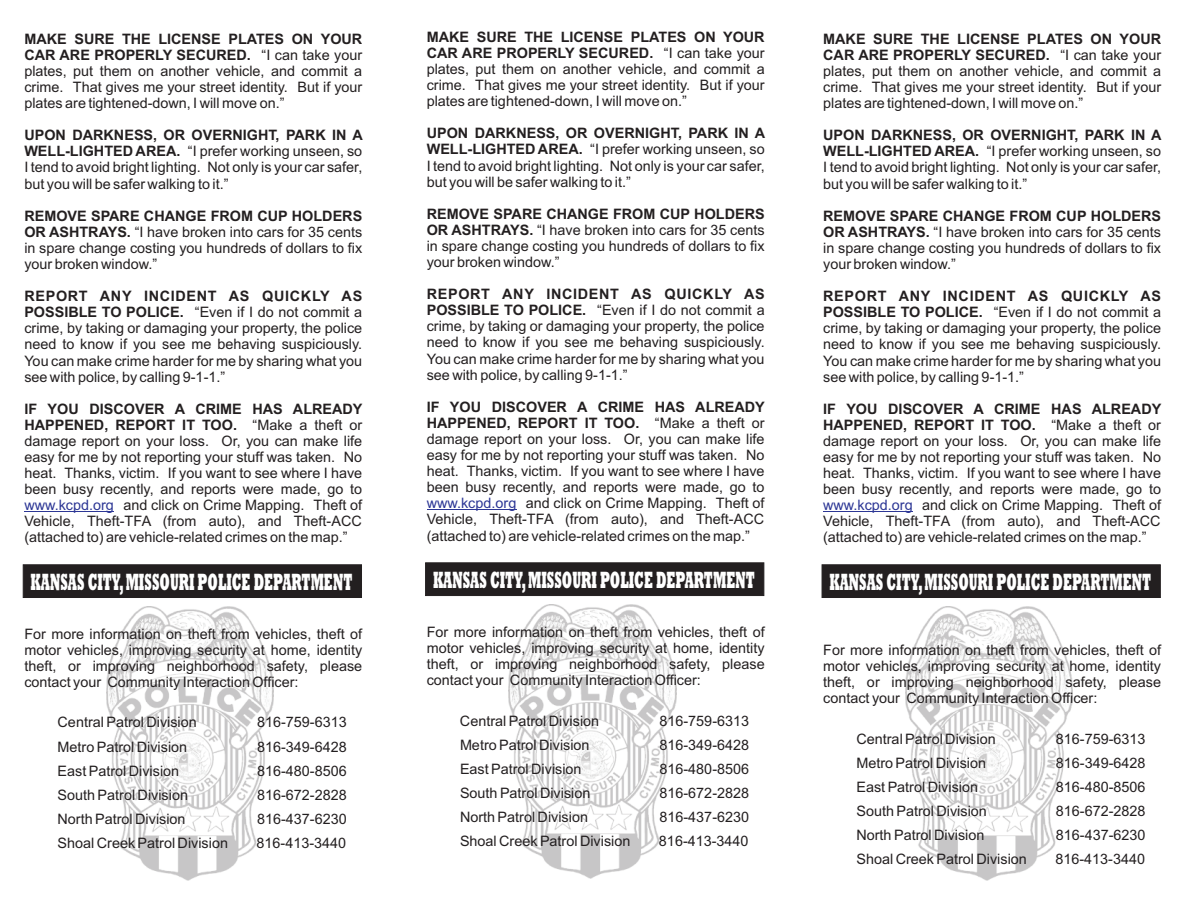
<style>
.page{position:relative;width:1188px;height:918px;background:#fff}
.page>*{position:absolute;margin:0;border:0;box-sizing:border-box;transform-origin:0 0}
.t1{font:800 23.85px "Rockwell";color:#fff;scale:.51 1}
.t2{font:14.4px/16px "Arial";color:#231f20;text-align:justify}
.t3{font:700 14.4px "Arial";color:#231f20}
.t4{font:14.4px "Arial";color:#2c3695}
.s1{font-weight:700}
.s2{font-weight:400}
</style>
<div class="page">
<svg style="left:106px;top:606px;width:168px;height:275px"></svg>
<hr style="left:24px;top:512px;width:90px;height:1px;background:#2c3695">
<div style="left:22px;top:564px;width:340px;height:34px;background:#231f20"></div>
<svg style="left:479px;top:596px;width:212px;height:283px"></svg>
<hr style="left:427px;top:510px;width:89px;height:1px;background:#2c3695">
<div style="left:425px;top:562px;width:340px;height:34px;background:#231f20"></div>
<svg style="left:905px;top:606px;width:168px;height:275px"></svg>
<hr style="left:823px;top:512px;width:90px;height:1px;background:#2c3695">
<div style="left:821px;top:564px;width:340px;height:34px;background:#231f20"></div>
<p class="t2" style="left:24px;top:32px;width:339px"><span class="s1">MAKE SURE THE LICENSE PLATES ON YOUR CAR ARE PROPERLY SECURED.</span> “I can take your plates, put them on another vehicle, and commit a crime. That gives me your street identity. But if your plates are tightened-down, I will move on.”</p>
<p class="t2" style="left:24px;top:129px;width:340px"><span class="s1">UPON DARKNESS, OR OVERNIGHT, PARK IN A WELL-LIGHTED AREA.</span> “I prefer working unseen, so I tend to avoid bright lighting. Not only is your car safer, but you will be safer walking to it.”</p>
<p class="t2" style="left:24px;top:209px;width:339px"><span class="s1">REMOVE SPARE CHANGE FROM CUP HOLDERS OR ASHTRAYS.</span> “I have broken into cars for 35 cents in spare change costing you hundreds of dollars to fix your broken window.”</p>
<p class="t2" style="left:24px;top:289px;width:339px"><span class="s1">REPORT ANY INCIDENT AS QUICKLY AS POSSIBLE TO POLICE.</span> “Even if I do not commit a crime, by taking or damaging your property, the police need to know if you see me behaving suspiciously.<br>You can make crime harder for me by sharing what you see with police, by calling 9-1-1.”</p>
<p class="t3" style="left:24px;top:403px;width:340px">IF YOU DISCOVER A CRIME HAS ALREADY</p>
<p class="t3" style="left:24px;top:419px;width:339px">HAPPENED, REPORT IT TOO. <span class="s2">“Make a theft or</span></p>
<p class="t2" style="left:24px;top:434px;width:339px">damage report on your loss. Or, you can make life</p>
<p class="t2" style="left:24px;top:450px;width:339px">easy for me by not reporting your stuff was taken. No</p>
<p class="t2" style="left:24px;top:466px;width:339px">heat. Thanks, victim. If you want to see where I have</p>
<p class="t2" style="left:24px;top:482px;width:339px">been busy recently, and reports were made, go to</p>
<p class="t2" style="left:123px;top:499px;width:240px">and click on Crime Mapping. Theft of</p>
<p class="t2" style="left:24px;top:515px;width:339px">Vehicle, Theft-TFA (from auto), and Theft-ACC</p>
<p class="t2" style="left:24px;top:531px;width:325px">(attached to) are vehicle-related crimes on the map.”</p>
<p class="t4" style="left:24px;top:500px;width:91px">www.kcpd.org</p>
<h1 class="t1" style="left:31px;top:573px;width:632px">KANSAS CITY, MISSOURI POLICE DEPARTMENT</h1>
<p class="t2" style="left:24px;top:627px;width:339px">For more information on theft from vehicles, theft of motor vehicles, improving security at home, identity theft, or improving neighborhood safety, please contact your Community Interaction Officer:</p>
<p class="t2" style="left:58px;top:716px;width:141px">Central Patrol Division</p>
<p class="t2" style="left:257px;top:716px;width:91px">816-759-6313</p>
<p class="t2" style="left:58px;top:740px;width:131px">Metro Patrol Division</p>
<p class="t2" style="left:257px;top:740px;width:91px">816-349-6428</p>
<p class="t2" style="left:58px;top:764px;width:123px">East Patrol Division</p>
<p class="t2" style="left:257px;top:764px;width:91px">816-480-8506</p>
<p class="t2" style="left:58px;top:788px;width:132px">South Patrol Division</p>
<p class="t2" style="left:257px;top:788px;width:91px">816-672-2828</p>
<p class="t2" style="left:58px;top:812px;width:130px">North Patrol Division</p>
<p class="t2" style="left:257px;top:812px;width:91px">816-437-6230</p>
<p class="t2" style="left:58px;top:836px;width:172px">Shoal Creek Patrol Division</p>
<p class="t2" style="left:257px;top:836px;width:91px">816-413-3440</p>
<p class="t2" style="left:427px;top:30px;width:339px"><span class="s1">MAKE SURE THE LICENSE PLATES ON YOUR CAR ARE PROPERLY SECURED.</span> “I can take your plates, put them on another vehicle, and commit a crime. That gives me your street identity. But if your plates are tightened-down, I will move on.”</p>
<p class="t2" style="left:427px;top:127px;width:340px"><span class="s1">UPON DARKNESS, OR OVERNIGHT, PARK IN A WELL-LIGHTED AREA.</span> “I prefer working unseen, so I tend to avoid bright lighting. Not only is your car safer, but you will be safer walking to it.”</p>
<p class="t2" style="left:427px;top:207px;width:339px"><span class="s1">REMOVE SPARE CHANGE FROM CUP HOLDERS OR ASHTRAYS.</span> “I have broken into cars for 35 cents in spare change costing you hundreds of dollars to fix your broken window.”</p>
<p class="t2" style="left:427px;top:287px;width:339px"><span class="s1">REPORT ANY INCIDENT AS QUICKLY AS POSSIBLE TO POLICE.</span> “Even if I do not commit a crime, by taking or damaging your property, the police need to know if you see me behaving suspiciously.<br>You can make crime harder for me by sharing what you see with police, by calling 9-1-1.”</p>
<p class="t3" style="left:427px;top:401px;width:340px">IF YOU DISCOVER A CRIME HAS ALREADY</p>
<p class="t3" style="left:427px;top:417px;width:339px">HAPPENED, REPORT IT TOO. <span class="s2">“Make a theft or</span></p>
<p class="t2" style="left:427px;top:432px;width:339px">damage report on your loss. Or, you can make life</p>
<p class="t2" style="left:427px;top:448px;width:339px">easy for me by not reporting your stuff was taken. No</p>
<p class="t2" style="left:427px;top:464px;width:339px">heat. Thanks, victim. If you want to see where I have</p>
<p class="t2" style="left:427px;top:481px;width:339px">been busy recently, and reports were made, go to</p>
<p class="t2" style="left:526px;top:497px;width:240px">and click on Crime Mapping. Theft of</p>
<p class="t2" style="left:427px;top:513px;width:339px">Vehicle, Theft-TFA (from auto), and Theft-ACC</p>
<p class="t2" style="left:427px;top:529px;width:325px">(attached to) are vehicle-related crimes on the map.”</p>
<p class="t4" style="left:427px;top:498px;width:91px">www.kcpd.org</p>
<h1 class="t1" style="left:433px;top:571px;width:632px">KANSAS CITY, MISSOURI POLICE DEPARTMENT</h1>
<p class="t2" style="left:427px;top:625px;width:339px">For more information on theft from vehicles, theft of motor vehicles, improving security at home, identity theft, or improving neighborhood safety, please contact your Community Interaction Officer:</p>
<p class="t2" style="left:460px;top:714px;width:141px">Central Patrol Division</p>
<p class="t2" style="left:660px;top:714px;width:91px">816-759-6313</p>
<p class="t2" style="left:460px;top:738px;width:131px">Metro Patrol Division</p>
<p class="t2" style="left:660px;top:738px;width:91px">816-349-6428</p>
<p class="t2" style="left:460px;top:762px;width:123px">East Patrol Division</p>
<p class="t2" style="left:660px;top:762px;width:91px">816-480-8506</p>
<p class="t2" style="left:460px;top:786px;width:132px">South Patrol Division</p>
<p class="t2" style="left:660px;top:786px;width:91px">816-672-2828</p>
<p class="t2" style="left:460px;top:810px;width:130px">North Patrol Division</p>
<p class="t2" style="left:660px;top:810px;width:91px">816-437-6230</p>
<p class="t2" style="left:460px;top:834px;width:172px">Shoal Creek Patrol Division</p>
<p class="t2" style="left:659px;top:834px;width:91px">816-413-3440</p>
<p class="t2" style="left:823px;top:32px;width:339px"><span class="s1">MAKE SURE THE LICENSE PLATES ON YOUR CAR ARE PROPERLY SECURED.</span> “I can take your plates, put them on another vehicle, and commit a crime. That gives me your street identity. But if your plates are tightened-down, I will move on.”</p>
<p class="t2" style="left:823px;top:129px;width:340px"><span class="s1">UPON DARKNESS, OR OVERNIGHT, PARK IN A WELL-LIGHTED AREA.</span> “I prefer working unseen, so I tend to avoid bright lighting. Not only is your car safer, but you will be safer walking to it.”</p>
<p class="t2" style="left:823px;top:209px;width:339px"><span class="s1">REMOVE SPARE CHANGE FROM CUP HOLDERS OR ASHTRAYS.</span> “I have broken into cars for 35 cents in spare change costing you hundreds of dollars to fix your broken window.”</p>
<p class="t2" style="left:823px;top:289px;width:339px"><span class="s1">REPORT ANY INCIDENT AS QUICKLY AS POSSIBLE TO POLICE.</span> “Even if I do not commit a crime, by taking or damaging your property, the police need to know if you see me behaving suspiciously.<br>You can make crime harder for me by sharing what you see with police, by calling 9-1-1.”</p>
<p class="t3" style="left:823px;top:403px;width:340px">IF YOU DISCOVER A CRIME HAS ALREADY</p>
<p class="t3" style="left:823px;top:419px;width:339px">HAPPENED, REPORT IT TOO. <span class="s2">“Make a theft or</span></p>
<p class="t2" style="left:823px;top:434px;width:339px">damage report on your loss. Or, you can make life</p>
<p class="t2" style="left:823px;top:450px;width:339px">easy for me by not reporting your stuff was taken. No</p>
<p class="t2" style="left:823px;top:466px;width:339px">heat. Thanks, victim. If you want to see where I have</p>
<p class="t2" style="left:823px;top:482px;width:339px">been busy recently, and reports were made, go to</p>
<p class="t2" style="left:922px;top:499px;width:240px">and click on Crime Mapping. Theft of</p>
<p class="t2" style="left:823px;top:515px;width:339px">Vehicle, Theft-TFA (from auto), and Theft-ACC</p>
<p class="t2" style="left:823px;top:531px;width:325px">(attached to) are vehicle-related crimes on the map.”</p>
<p class="t4" style="left:823px;top:500px;width:91px">www.kcpd.org</p>
<h1 class="t1" style="left:829px;top:573px;width:632px">KANSAS CITY, MISSOURI POLICE DEPARTMENT</h1>
<p class="t2" style="left:823px;top:643px;width:339px">For more information on theft from vehicles, theft of motor vehicles, improving security at home, identity theft, or improving neighborhood safety, please contact your Community Interaction Officer:</p>
<p class="t2" style="left:856px;top:732px;width:141px">Central Patrol Division</p>
<p class="t2" style="left:1056px;top:732px;width:91px">816-759-6313</p>
<p class="t2" style="left:856px;top:756px;width:131px">Metro Patrol Division</p>
<p class="t2" style="left:1056px;top:756px;width:91px">816-349-6428</p>
<p class="t2" style="left:856px;top:780px;width:123px">East Patrol Division</p>
<p class="t2" style="left:1056px;top:780px;width:91px">816-480-8506</p>
<p class="t2" style="left:856px;top:804px;width:132px">South Patrol Division</p>
<p class="t2" style="left:1056px;top:804px;width:91px">816-672-2828</p>
<p class="t2" style="left:856px;top:828px;width:130px">North Patrol Division</p>
<p class="t2" style="left:1056px;top:828px;width:91px">816-437-6230</p>
<p class="t2" style="left:856px;top:852px;width:172px">Shoal Creek Patrol Division</p>
<p class="t2" style="left:1055px;top:852px;width:91px">816-413-3440</p>
</div>
